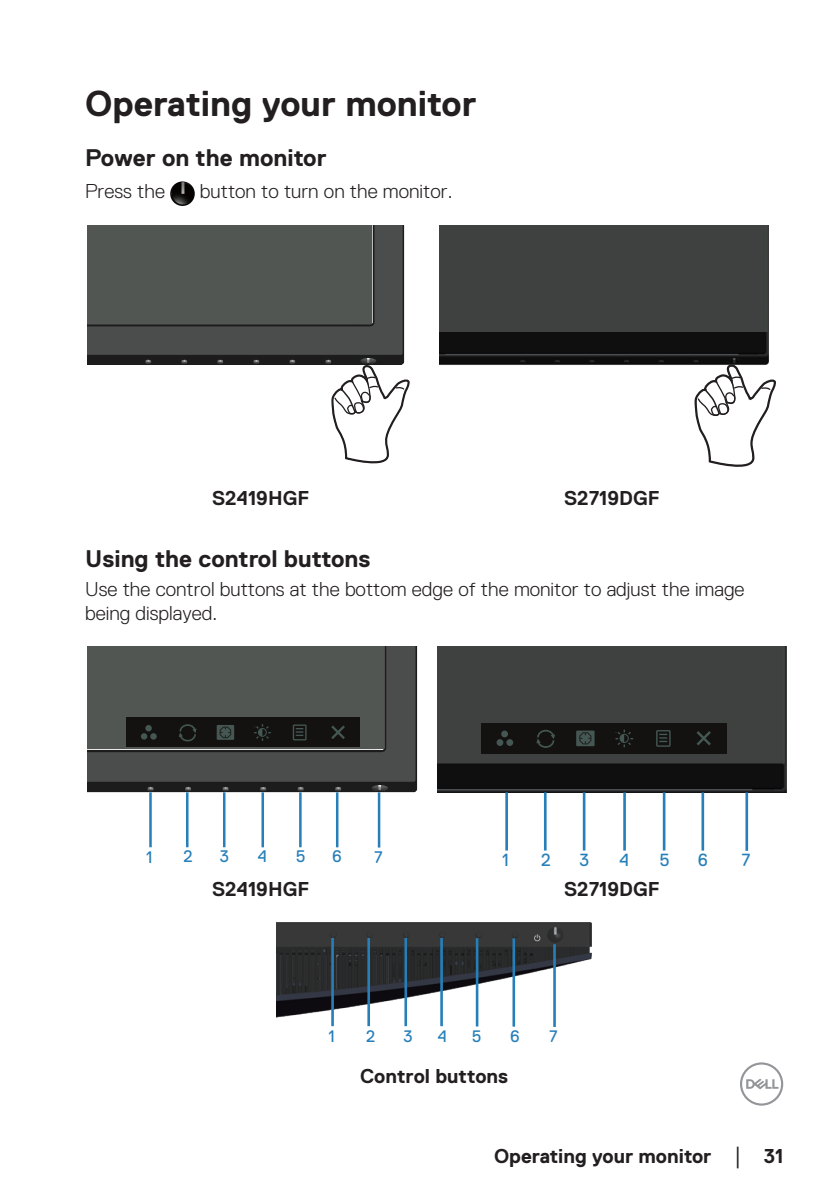
<style>
.page{position:relative;width:840px;height:1191px;background:#fff}
.page>*{position:absolute;margin:0;border:0;box-sizing:border-box;transform-origin:0 0}
.Head1{font:700 36px "Dell Replica";color:#231f20}
.Head2{font:700 24px "Dell Replica";color:#231f20}
.text{font:300 20px/24px "Dell Replica";color:#231f20}
.text-2{font:700 20px "Dell Replica";color:#231f20}
.t1{font:17.6px "Dell Replica";color:#267fb9}
.t2{font:16.8px "Dell Replica";color:#267fb9}
.t3{font:16.6px "Dell Replica";color:#267fb9}
.s1{font-family:"Times New Roman";font-weight:400;font-size:18px}
</style>
<div class="page">
<svg style="left:740px;top:1062px;width:42px;height:43px"></svg>
<img style="left:170px;top:181px;width:25px;height:25px;border-radius:12px">
<img style="left:88px;top:226px;width:316px;height:139px">
<div style="left:88px;top:226px;width:282px;height:98px;background:#525653"></div>
<svg style="left:331px;top:365px;width:79px;height:99px"></svg>
<img style="left:439px;top:225px;width:328px;height:140px">
<div style="left:439px;top:225px;width:327px;height:107px;background:#3f4340"></div>
<svg style="left:693px;top:364px;width:83px;height:103px"></svg>
<img style="left:88px;top:646px;width:329px;height:169px">
<hr style="left:223px;top:792px;width:2px;height:55px;background:#267fb9">
<hr style="left:261px;top:792px;width:3px;height:55px;background:#267fb9">
<hr style="left:186px;top:792px;width:2px;height:55px;background:#267fb9">
<hr style="left:149px;top:792px;width:3px;height:55px;background:#267fb9">
<hr style="left:299px;top:792px;width:2px;height:55px;background:#267fb9">
<hr style="left:336px;top:792px;width:2px;height:55px;background:#267fb9">
<hr style="left:377px;top:792px;width:3px;height:55px;background:#267fb9">
<svg style="left:88px;top:646px;width:294px;height:103px;background:#444745"></svg>
<img style="left:437px;top:646px;width:348px;height:146px">
<div style="left:437px;top:646px;width:347px;height:117px;background:#3f4340"></div>
<div style="left:481px;top:723px;width:245px;height:30px;background:#131211"></div>
<div style="left:501px;top:730px;width:6px;height:7px;background:#445753;border-radius:50%"></div>
<div style="left:496px;top:739px;width:7px;height:7px;background:#445753;border-radius:50%"></div>
<div style="left:506px;top:739px;width:7px;height:7px;background:#445753;border-radius:50%"></div>
<svg style="left:696px;top:731px;width:15px;height:15px"></svg>
<div style="left:655px;top:730px;width:15px;height:17px;border:1px solid #445753"></div>
<svg style="left:659px;top:733px;width:7px;height:9px"></svg>
<svg style="left:615px;top:729px;width:17px;height:18px"></svg>
<svg style="left:536px;top:729px;width:19px;height:19px"></svg>
<svg style="left:575px;top:730px;width:19px;height:16px"></svg>
<svg style="left:578px;top:732px;width:13px;height:13px"></svg>
<hr style="left:582px;top:792px;width:3px;height:58px;background:#267fb9">
<hr style="left:623px;top:792px;width:2px;height:58px;background:#267fb9">
<hr style="left:543px;top:792px;width:3px;height:58px;background:#267fb9">
<hr style="left:505px;top:792px;width:2px;height:58px;background:#267fb9">
<hr style="left:662px;top:792px;width:3px;height:58px;background:#267fb9">
<hr style="left:701px;top:792px;width:2px;height:58px;background:#267fb9">
<hr style="left:745px;top:792px;width:2px;height:59px;background:#267fb9">
<img style="left:276px;top:922px;width:315px;height:98px">
<hr style="left:367px;top:938px;width:3px;height:88px;background:#267fb9">
<hr style="left:404px;top:938px;width:3px;height:88px;background:#267fb9">
<hr style="left:440px;top:938px;width:2px;height:88px;background:#267fb9">
<hr style="left:331px;top:938px;width:3px;height:88px;background:#267fb9">
<hr style="left:475px;top:938px;width:3px;height:88px;background:#267fb9">
<svg style="left:534px;top:934px;width:6px;height:7px"></svg>
<hr style="left:512px;top:938px;width:3px;height:88px;background:#267fb9">
<hr style="left:553px;top:944px;width:2px;height:83px;background:#267fb9">
<p class="Head1" style="left:85px;top:83px;width:392px">Operating your monitor</p>
<p class="Head2" style="left:85px;top:145px;width:243px">Power on the monitor</p>
<p class="text" style="left:85px;top:179px;width:81px">Press the</p>
<p class="text" style="left:200px;top:179px;width:254px">button to turn on the monitor.</p>
<p class="text-2" style="left:212px;top:487px;width:99px">S2419HGF</p>
<p class="text-2" style="left:563px;top:487px;width:97px">S2719DGF</p>
<p class="Head2" style="left:85px;top:546px;width:287px">Using the control buttons</p>
<p class="text" style="left:85px;top:577px;width:660px">Use the control buttons at the bottom edge of the monitor to adjust the image being displayed.</p>
<p class="t2" style="left:146px;top:847px;width:8px">1</p>
<p class="t2" style="left:183px;top:847px;width:11px">2</p>
<p class="t2" style="left:220px;top:847px;width:11px">3</p>
<p class="t2" style="left:258px;top:847px;width:11px">4</p>
<p class="t2" style="left:296px;top:847px;width:11px">5</p>
<p class="t2" style="left:332px;top:847px;width:11px">6</p>
<p class="t2" style="left:374px;top:847px;width:10px">7</p>
<p class="t1" style="left:501px;top:850px;width:8px">1</p>
<p class="t1" style="left:541px;top:850px;width:11px">2</p>
<p class="t1" style="left:579px;top:850px;width:11px">3</p>
<p class="t1" style="left:619px;top:850px;width:11px">4</p>
<p class="t1" style="left:659px;top:850px;width:12px">5</p>
<p class="t1" style="left:697px;top:850px;width:12px">6</p>
<p class="t1" style="left:741px;top:850px;width:10px">7</p>
<p class="text-2" style="left:212px;top:877px;width:99px">S2419HGF</p>
<p class="text-2" style="left:563px;top:877px;width:97px">S2719DGF</p>
<p class="t3" style="left:328px;top:1027px;width:8px">1</p>
<p class="t3" style="left:366px;top:1027px;width:11px">2</p>
<p class="t3" style="left:403px;top:1027px;width:11px">3</p>
<p class="t3" style="left:437px;top:1027px;width:11px">4</p>
<p class="t3" style="left:471px;top:1027px;width:11px">5</p>
<p class="t3" style="left:509px;top:1027px;width:11px">6</p>
<p class="t3" style="left:549px;top:1027px;width:10px">7</p>
<p class="text-2" style="left:360px;top:1064px;width:149px">Control buttons</p>
<p class="text-2" style="left:493px;top:1144px;width:290px">Operating your monitor <span class="s1">│</span> 31</p>
</div>
